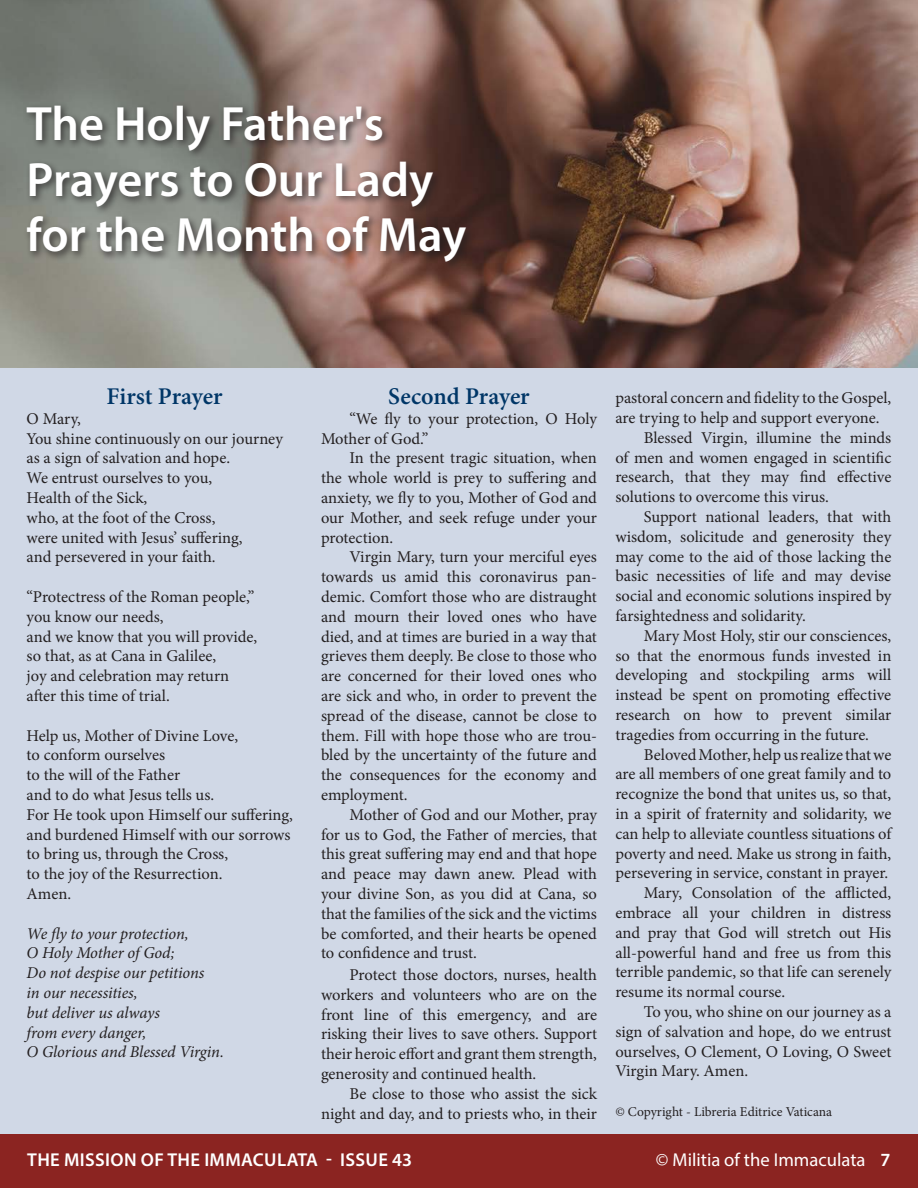
<style>
.page{position:relative;width:918px;height:1188px;background:#fff}
.page>*{position:absolute;margin:0;border:0;box-sizing:border-box;transform-origin:0 0}
.t1{font:600 48.3px/55.7px "Myriad Pro";color:#fff}
.body{font:600 24px "Minion Pro";letter-spacing:-.005em;color:#003667}
.t2{font:600 18.6px "Myriad Pro";letter-spacing:.02em;color:#fff}
.t3{font:18.6px "Myriad Pro";color:#fff}
.body-2{font:16.5px/19.8px "Minion Pro";letter-spacing:-.005em;color:#231f20;text-align:justify}
.body-3{font:italic 16.5px "Minion Pro";letter-spacing:-.01em;color:#231f20}
.body-4{font:13.5px "Minion Pro";color:#231f20}
.s1{font-weight:600}
</style>
<div class="page">
<div style="left:0;top:1134px;width:918px;height:54px;background:#8b2421"></div>
<div style="left:0;top:367px;width:918px;height:767px;background:#d0d8e6"></div>
<img style="left:0;top:0;width:918px;height:367px">
<div style="left:23px;top:102px;width:453px;height:169px;background:#231f20;opacity:.75"></div>
<p class="t1" style="left:27px;top:95px;width:441px">The Holy Father's<br>Prayers to Our Lady for the Month of May</p>
<p class="body" style="left:107px;top:380px;width:117px">First Prayer</p>
<p class="body-2" style="left:27px;top:409px;width:56px">O Mary,</p>
<p class="body-2" style="left:27px;top:429px;width:258px">You shine continuously on our journey</p>
<p class="body-2" style="left:27px;top:448px;width:205px">as a sign of salvation and hope.</p>
<p class="body-2" style="left:27px;top:468px;width:187px">We entrust ourselves to you,</p>
<p class="body-2" style="left:27px;top:488px;width:122px">Health of the Sick,</p>
<p class="body-2" style="left:27px;top:508px;width:190px">who, at the foot of the Cross,</p>
<p class="body-2" style="left:27px;top:528px;width:218px">were united with Jesus’ suffering,</p>
<p class="body-2" style="left:27px;top:547px;width:191px">and persevered in your faith.</p>
<p class="body-2" style="left:27px;top:587px;width:229px">“Protectress of the Roman people,”</p>
<p class="body-2" style="left:27px;top:607px;width:139px">you know our needs,</p>
<p class="body-2" style="left:27px;top:627px;width:232px">and we know that you will provide,</p>
<p class="body-2" style="left:27px;top:646px;width:191px">so that, as at Cana in Galilee,</p>
<p class="body-2" style="left:27px;top:666px;width:204px">joy and celebration may return</p>
<p class="body-2" style="left:27px;top:686px;width:145px">after this time of trial.</p>
<p class="body-2" style="left:27px;top:726px;width:213px">Help us, Mother of Divine Love,</p>
<p class="body-2" style="left:27px;top:745px;width:140px">to conform ourselves</p>
<p class="body-2" style="left:27px;top:765px;width:155px">to the will of the Father</p>
<p class="body-2" style="left:27px;top:785px;width:189px">and to do what Jesus tells us.</p>
<p class="body-2" style="left:27px;top:805px;width:268px">For He took upon Himself our suffering,</p>
<p class="body-2" style="left:27px;top:825px;width:265px">and burdened Himself with our sorrows</p>
<p class="body-2" style="left:27px;top:844px;width:203px">to bring us, through the Cross,</p>
<p class="body-2" style="left:27px;top:864px;width:197px">to the joy of the Resurrection.</p>
<p class="body-2" style="left:27px;top:884px;width:46px">Amen.</p>
<p class="body-3" style="left:27px;top:922px;width:164px">We fly to your protection,</p>
<p class="body-3" style="left:27px;top:942px;width:149px">O Holy Mother of God;</p>
<p class="body-3" style="left:27px;top:962px;width:179px">Do not despise our petitions</p>
<p class="body-3" style="left:27px;top:982px;width:112px">in our necessities,</p>
<p class="body-3" style="left:27px;top:1001px;width:135px">but deliver us always</p>
<p class="body-3" style="left:27px;top:1021px;width:121px">from every danger,</p>
<p class="body-3" style="left:27px;top:1041px;width:199px">O Glorious and Blessed Virgin.</p>
<p class="body" style="left:388px;top:380px;width:143px">Second Prayer</p>
<p class="body-2" style="left:321px;top:409px;width:278px;text-indent:28px">“We fly to your protection, O Holy<br>Mother of God.”</p>
<p class="body-2" style="left:321px;top:448px;width:278px;text-indent:28px">In the present tragic situation, when the whole world is prey to suffering and anxiety, we fly to you, Mother of God and our Mother, and seek refuge under your protection.</p>
<p class="body-2" style="left:321px;top:547px;width:278px;text-indent:28px">Virgin Mary, turn your merciful eyes towards us amid this coronavirus pan&shy;demic. Comfort those who are distraught and mourn their loved ones who have died, and at times are buried in a way that grieves them deeply. Be close to those who are concerned for their loved ones who are sick and who, in order to prevent the spread of the disease, cannot be close to them. Fill with hope those who are trou&shy;bled by the uncertainty of the future and the consequences for the economy and employment.</p>
<p class="body-2" style="left:321px;top:805px;width:278px;text-indent:28px">Mother of God and our Mother, pray for us to God, the Father of mercies, that this great suffering may end and that hope and peace may dawn anew. Plead with your divine Son, as you did at Cana, so that the families of the sick and the victims be comforted, and their hearts be opened to confidence and trust.</p>
<p class="body-2" style="left:321px;top:965px;width:278px;text-indent:28px">Protect those doctors, nurses, health workers and volunteers who are on the front line of this emergency, and are risking their lives to save others. Support their heroic effort and grant them strength, generosity and continued health.</p>
<p class="body-2" style="left:321px;top:1084px;width:278px;text-align:right">Be close to those who assist the sick night and day, and to priests who, in their</p>
<p class="body-2" style="left:615px;top:388px;width:278px">pastoral concern and fidelity to the Gospel, are trying to help and support everyone.</p>
<p class="body-2" style="left:615px;top:428px;width:277px;text-indent:28px">Blessed Virgin, illumine the minds of men and women engaged in scientific research, that they may find effective solutions to overcome this virus.</p>
<p class="body-2" style="left:615px;top:507px;width:278px;text-indent:28px">Support national leaders, that with wisdom, solicitude and generosity they may come to the aid of those lacking the basic necessities of life and may devise social and economic solutions inspired by farsightedness and solidarity.</p>
<p class="body-2" style="left:615px;top:626px;width:278px;text-indent:28px">Mary Most Holy, stir our consciences, so that the enormous funds invested in developing and stockpiling arms will instead be spent on promoting effective research on how to prevent similar tragedies from occurring in the future.</p>
<p class="body-2" style="left:615px;top:744px;width:278px;text-indent:28px">Beloved Mother, help us realize that we are all members of one great family and to recognize the bond that unites us, so that, in a spirit of fraternity and solidarity, we can help to alleviate countless situations of poverty and need. Make us strong in faith, persevering in service, constant in prayer.</p>
<p class="body-2" style="left:615px;top:883px;width:278px;text-indent:28px">Mary, Consolation of the afflicted, embrace all your children in distress and pray that God will stretch out His all-powerful hand and free us from this terrible pandemic, so that life can serenely resume its normal course.</p>
<p class="body-2" style="left:615px;top:1002px;width:278px;text-indent:28px">To you, who shine on our journey as a sign of salvation and hope, do we entrust ourselves, O Clement, O Loving, O Sweet Virgin Mary. Amen.</p>
<p class="body-4" style="left:615px;top:1103px;width:218px">© Copyright - Libreria Editrice Vaticana</p>
<p class="t2" style="left:27px;top:1148px;width:386px">THE MISSION OF THE IMMACULATA - ISSUE 43</p>
<p class="t3" style="left:656px;top:1148px;width:236px">© Militia of the Immaculata <span class="s1">7</span></p>
</div>
